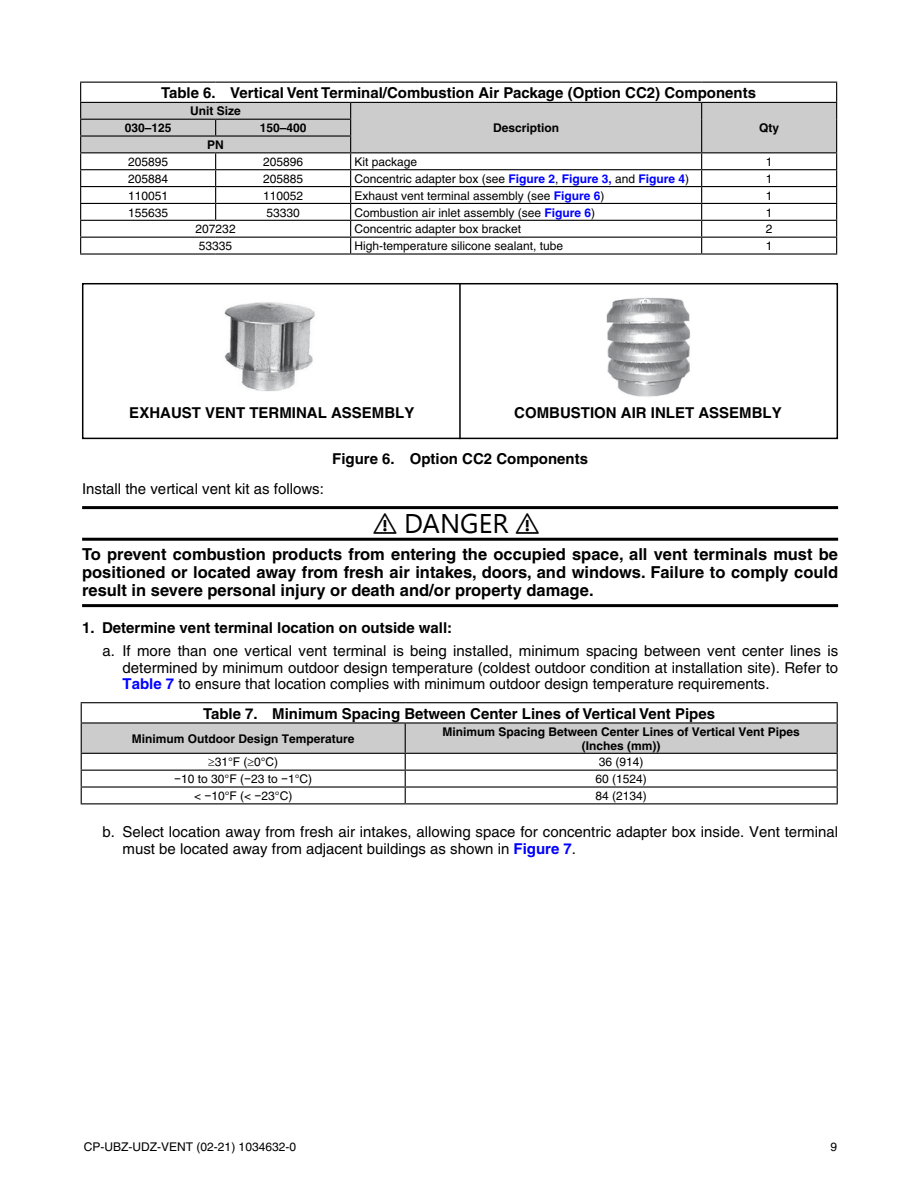
<style>
.page{position:relative;width:918px;height:1188px;background:#fff}
.page>*{position:absolute;margin:0;border:0;box-sizing:border-box;transform-origin:0 0}
.Note_Paragraph{font:700 16.5px/18px "Helvetica";color:#000;text-align:justify}
.Text{font:15px/16.5px "Helvetica";color:#000;text-align:justify}
.t1{font:700 15px "Helvetica";color:#000}
.Table_Text{font:12px "Helvetica";color:#000}
.Column_Head{font:700 12px/13.5px "Helvetica";color:#000;text-align:center}
.s1{font-weight:700;color:#00f}
.s2{font-family:"Arial"}
</style>
<div class="page">
<hr style="left:351px;top:253px;width:351px;height:2px;background:#000">
<hr style="left:702px;top:253px;width:135px;height:2px;background:#000">
<hr style="left:80px;top:82px;width:136px;height:1px;background:#000">
<hr style="left:216px;top:82px;width:135px;height:1px;background:#000">
<hr style="left:351px;top:82px;width:351px;height:1px;background:#000">
<hr style="left:702px;top:82px;width:135px;height:1px;background:#000">
<hr style="left:80px;top:253px;width:136px;height:2px;background:#000">
<hr style="left:216px;top:253px;width:135px;height:2px;background:#000">
<svg style="left:80px;top:83px;width:757px;height:170px"></svg>
<hr style="left:702px;top:152px;width:135px;height:1px;background:#000">
<div style="left:82px;top:283px;width:756px;height:156px;border:2px solid #000"></div>
<img style="left:606px;top:298px;width:84px;height:99px">
<img style="left:224px;top:302px;width:91px;height:89px">
<hr style="left:459px;top:283px;width:2px;height:156px;background:#000">
<hr style="left:82px;top:506px;width:756px;height:3px;background:#000">
<hr style="left:82px;top:538px;width:756px;height:3px;background:#000">
<hr style="left:82px;top:604px;width:756px;height:3px;background:#000">
<hr style="left:81px;top:702px;width:324px;height:1px;background:#000">
<hr style="left:405px;top:702px;width:433px;height:1px;background:#000">
<svg style="left:81px;top:703px;width:757px;height:100px"></svg>
<hr style="left:81px;top:803px;width:324px;height:1px;background:#000">
<hr style="left:405px;top:803px;width:433px;height:1px;background:#000">
<p class="t1" style="left:161px;top:84px;width:596px">Table 6. Vertical Vent Terminal/Combustion Air Package (Option CC2) Components</p>
<p class="Column_Head" style="left:190px;top:104px;width:52px">Unit Size</p>
<p class="Column_Head" style="left:125px;top:121px;width:48px">030–125</p>
<p class="Column_Head" style="left:260px;top:121px;width:48px">150–400</p>
<p class="Column_Head" style="left:493px;top:121px;width:68px">Description</p>
<p class="Column_Head" style="left:759px;top:121px;width:22px">Qty</p>
<p class="Column_Head" style="left:207px;top:138px;width:18px">PN</p>
<p class="Table_Text" style="left:128px;top:155px;width:42px">205895</p>
<p class="Table_Text" style="left:263px;top:155px;width:42px">205896</p>
<p class="Table_Text" style="left:354px;top:155px;width:64px">Kit package</p>
<p class="Table_Text" style="left:766px;top:155px;width:8px">1</p>
<p class="Table_Text" style="left:128px;top:172px;width:42px">205884</p>
<p class="Table_Text" style="left:263px;top:172px;width:42px">205885</p>
<p class="Table_Text" style="left:354px;top:172px;width:336px">Concentric adapter box (see <span class="s1">Figure 2</span>, <span class="s1">Figure 3,</span> and <span class="s1">Figure 4</span>)</p>
<p class="Table_Text" style="left:766px;top:172px;width:8px">1</p>
<p class="Table_Text" style="left:128px;top:188px;width:42px">110051</p>
<p class="Table_Text" style="left:263px;top:188px;width:42px">110052</p>
<p class="Table_Text" style="left:354px;top:188px;width:252px">Exhaust vent terminal assembly (see <span class="s1">Figure 6</span>)</p>
<p class="Table_Text" style="left:766px;top:188px;width:8px">1</p>
<p class="Table_Text" style="left:128px;top:205px;width:42px">155635</p>
<p class="Table_Text" style="left:266px;top:205px;width:35px">53330</p>
<p class="Table_Text" style="left:354px;top:205px;width:242px">Combustion air inlet assembly (see <span class="s1">Figure 6</span>)</p>
<p class="Table_Text" style="left:766px;top:205px;width:8px">1</p>
<p class="Table_Text" style="left:196px;top:222px;width:42px">207232</p>
<p class="Table_Text" style="left:354px;top:222px;width:168px">Concentric adapter box bracket</p>
<p class="Table_Text" style="left:766px;top:222px;width:8px">2</p>
<p class="Table_Text" style="left:199px;top:239px;width:35px">53335</p>
<p class="Table_Text" style="left:354px;top:239px;width:210px">High-temperature silicone sealant, tube</p>
<p class="Table_Text" style="left:766px;top:239px;width:8px">1</p>
<p class="t1" style="left:129px;top:404px;width:287px">EXHAUST VENT TERMINAL ASSEMBLY</p>
<p class="t1" style="left:514px;top:403px;width:269px">COMBUSTION AIR INLET ASSEMBLY</p>
<p class="t1" style="left:332px;top:449px;width:257px">Figure 6. Option CC2 Components</p>
<p class="Text" style="left:82px;top:480px;width:243px">Install the vertical vent kit as follows:</p>
<p class="Note_Paragraph" style="left:82px;top:545px;width:758px">To prevent combustion products from entering the occupied space, all vent terminals must be positioned or located away from fresh air intakes, doors, and windows. Failure to comply could result in severe personal injury or death and/or property damage.</p>
<p class="t1" style="left:82px;top:619px;width:372px">1. Determine vent terminal location on outside wall:</p>
<p class="Text" style="left:123px;top:643px;width:717px;text-indent:-20px">a. If more than one vertical vent terminal is being installed, minimum spacing between vent center lines is determined by minimum outdoor design temperature (coldest outdoor condition at installation site). Refer to <span class="s1">Table 7</span> to ensure that location complies with minimum outdoor design temperature requirements.</p>
<p class="t1" style="left:203px;top:704px;width:513px">Table 7. Minimum Spacing Between Center Lines of Vertical Vent Pipes</p>
<p class="Column_Head" style="left:132px;top:732px;width:224px">Minimum Outdoor Design Temperature</p>
<p class="Column_Head" style="left:443px;top:725px;width:359px">Minimum Spacing Between Center Lines of Vertical Vent Pipes (Inches (mm))</p>
<p class="Table_Text" style="left:208px;top:755px;width:72px">≥31°F (≥0°C)</p>
<p class="Table_Text" style="left:599px;top:755px;width:46px">36 (914)</p>
<p class="Table_Text" style="left:174px;top:772px;width:140px"><span class="s2">−</span>10 to 30°F (<span class="s2">−</span>23 to <span class="s2">−</span>1°C)</p>
<p class="Table_Text" style="left:596px;top:772px;width:53px">60 (1524)</p>
<p class="Table_Text" style="left:194px;top:789px;width:100px">&lt; <span class="s2">−</span>10°F (&lt; <span class="s2">−</span>23°C)</p>
<p class="Table_Text" style="left:596px;top:789px;width:53px">84 (2134)</p>
<p class="Text" style="left:123px;top:824px;width:717px;text-indent:-20px">b. Select location away from fresh air intakes, allowing space for concentric adapter box inside. Vent terminal must be located away from adjacent buildings as shown in <span class="s1">Figure 7</span>.</p>
<p class="Table_Text" style="left:84px;top:1140px;width:214px">CP-UBZ-UDZ-VENT (02-21) 1034632-0</p>
<p class="Table_Text" style="left:831px;top:1140px;width:8px">9</p>
</div>
